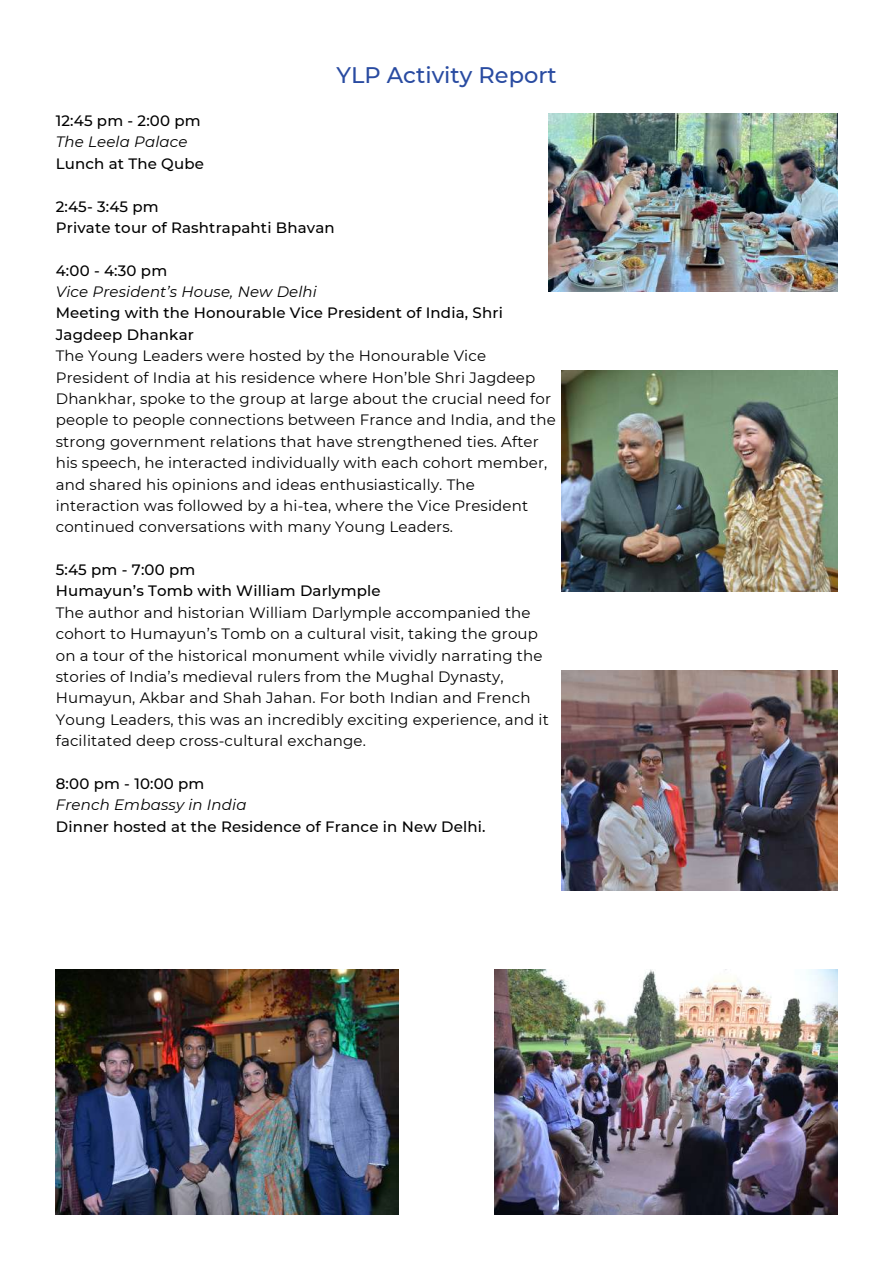
<style>
.page{position:relative;width:893px;height:1264px;background:#fff}
.page>*{position:absolute;margin:0;border:0;box-sizing:border-box;transform-origin:0 0}
.t1{font:500 22.5px "Montserrat";color:#294ba1}
.t2{font:15px/21.3px "Montserrat";letter-spacing:.01em;color:#000001}
.t3{font:500 15px/21.3px "Montserrat";letter-spacing:.01em;color:#000001}
.t4{font:italic 15px "Montserrat";letter-spacing:.01em;color:#000001}
</style>
<div class="page">
<img style="left:548px;top:114px;width:289px;height:177px">
<img style="left:561px;top:370px;width:276px;height:221px">
<img style="left:561px;top:671px;width:276px;height:219px">
<img style="left:495px;top:969px;width:342px;height:245px">
<img style="left:56px;top:969px;width:342px;height:245px">
<h1 class="t1" style="left:336px;top:61px;width:222px">YLP Activity Report</h1>
<p class="t3" style="left:56px;top:110px;width:146px">12:45 pm - 2:00 pm</p>
<p class="t4" style="left:56px;top:133px;width:133px">The Leela Palace</p>
<p class="t3" style="left:56px;top:153px;width:150px">Lunch at The Qube</p>
<p class="t3" style="left:56px;top:195px;width:280px">2:45- 3:45 pm<br>Private tour of Rashtrapahti Bhavan</p>
<p class="t3" style="left:56px;top:260px;width:113px">4:00 - 4:30 pm</p>
<p class="t4" style="left:56px;top:282px;width:263px">Vice President’s House, New Delhi</p>
<p class="t3" style="left:56px;top:302px;width:448px">Meeting with the Honourable Vice President of India, Shri<br>Jagdeep Dhankar</p>
<p class="t2" style="left:56px;top:345px;width:501px">The Young Leaders were hosted by the Honourable Vice President of India at his residence where Hon’ble Shri Jagdeep Dhankhar, spoke to the group at large about the crucial need for people to people connections between France and India, and the strong government relations that have strengthened ties. After his speech, he interacted individually with each cohort member, and shared his opinions and ideas enthusiastically. The interaction was followed by a hi-tea, where the Vice President continued conversations with many Young Leaders.</p>
<p class="t3" style="left:56px;top:559px;width:326px">5:45 pm - 7:00 pm<br>Humayun’s Tomb with William Darlymple</p>
<p class="t2" style="left:56px;top:602px;width:494px">The author and historian William Darlymple accompanied the cohort to Humayun’s Tomb on a cultural visit, taking the group on a tour of the historical monument while vividly narrating the stories of India’s medieval rulers from the Mughal Dynasty, Humayun, Akbar and Shah Jahan. For both Indian and French Young Leaders, this was an incredibly exciting experience, and it facilitated deep cross-cultural exchange.</p>
<p class="t3" style="left:56px;top:773px;width:150px">8:00 pm - 10:00 pm</p>
<p class="t4" style="left:56px;top:795px;width:192px">French Embassy in India</p>
<p class="t3" style="left:56px;top:815px;width:431px">Dinner hosted at the Residence of France in New Delhi.</p>
</div>
